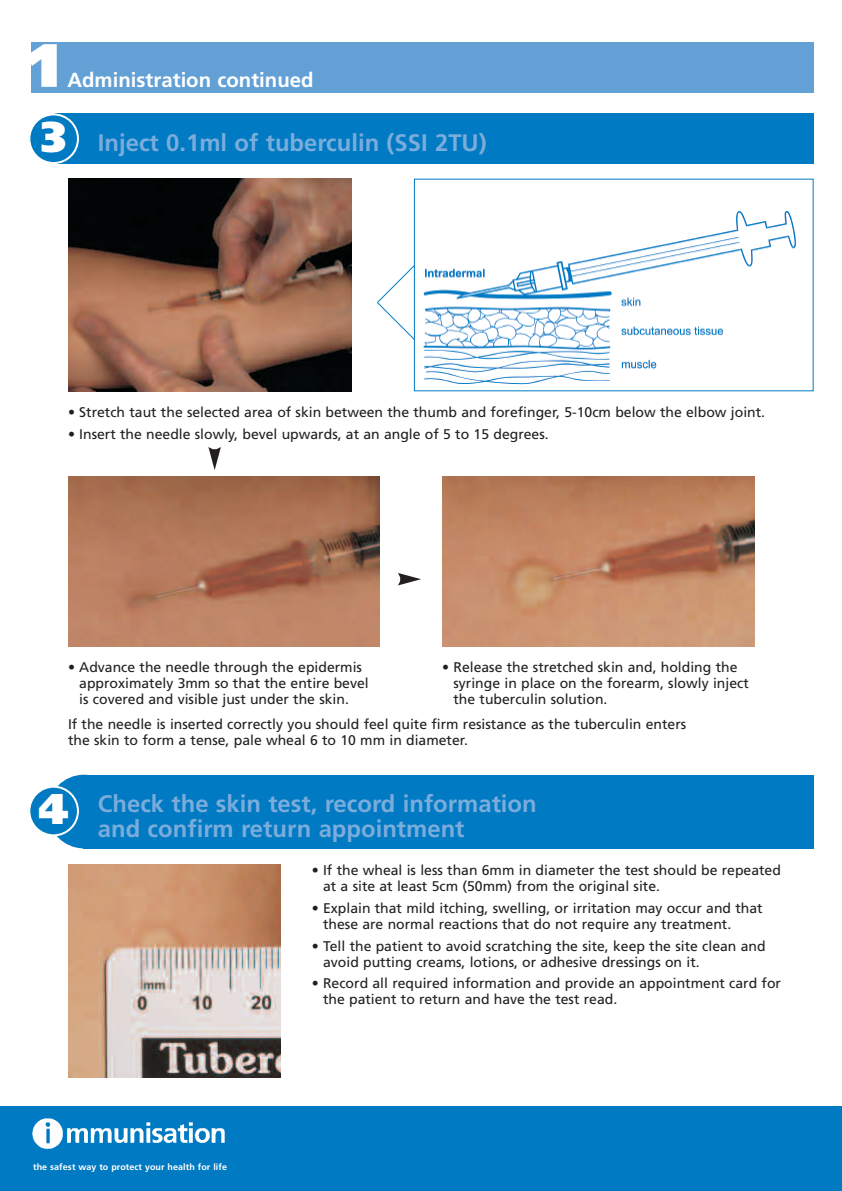
<style>
.page{position:relative;width:842px;height:1191px;background:#fff}
.page>*{position:absolute;margin:0;border:0;box-sizing:border-box;transform-origin:0 0}
.t1{font:900 61.1px "Frutiger";color:#fff}
.t2{font:700 23.9px/25px "Frutiger";color:#7aacdc;text-align:center}
.t3{font:700 20.4px "Frutiger";color:#fff}
.t4{font:14px/16px "Frutiger";color:#231f20}
.t5{font:700 8.9px "Frutiger";letter-spacing:.01em;color:#fff}
.s1{font-weight:900;font-size:43px;color:#fff}
</style>
<div class="page">
<div style="left:47px;top:774px;width:74px;height:74px;background:#007ac2;border-radius:50%"></div>
<div style="left:31px;top:43px;width:783px;height:50px;background:#62a0d6"></div>
<div style="left:83px;top:774px;width:731px;height:74px;background:#007ac2"></div>
<svg style="left:30px;top:785px;width:49px;height:51px"></svg>
<img style="left:68px;top:865px;width:213px;height:212px">
<div style="left:55px;top:113px;width:759px;height:51px;background:#007ac2"></div>
<svg style="left:30px;top:113px;width:49px;height:51px"></svg>
<img style="left:68px;top:179px;width:283px;height:212px">
<img style="left:68px;top:476px;width:311px;height:170px">
<img style="left:442px;top:476px;width:312px;height:170px">
<svg style="left:208px;top:447px;width:13px;height:23px"></svg>
<svg style="left:398px;top:573px;width:23px;height:12px"></svg>
<div style="left:0;top:1106px;width:842px;height:85px;background:#007ac2"></div>
<svg style="left:377px;top:259px;width:37px;height:86px"></svg>
<img style="left:423px;top:211px;width:373px;height:174px">
<img style="left:32px;top:1118px;width:193px;height:32px">
<h1 class="t1" style="left:28px;top:41px;width:33px">1</h1>
<h3 class="t3" style="left:67px;top:71px;width:248px">Administration continued</h3>
<h2 class="t2" style="left:41px;top:132px;width:447px"><span class="s1">3</span> Inject 0.1ml of tuberculin (SSI 2TU)</h2>
<p class="t4" style="left:68px;top:405px;width:698px">• Stretch taut the selected area of skin between the thumb and forefinger, 5-10cm below the elbow joint.</p>
<p class="t4" style="left:68px;top:427px;width:482px">• Insert the needle slowly, bevel upwards, at an angle of 5 to 15 degrees.</p>
<p class="t4" style="left:79px;top:660px;width:291px;text-indent:-11px">• Advance the needle through the epidermis approximately 3mm so that the entire bevel is covered and visible just under the skin.</p>
<p class="t4" style="left:453px;top:660px;width:297px;text-indent:-11px">• Release the stretched skin and, holding the syringe in place on the forearm, slowly inject the tuberculin solution.</p>
<p class="t4" style="left:68px;top:717px;width:620px">If the needle is inserted correctly you should feel quite firm resistance as the tuberculin enters the skin to form a tense, pale wheal 6 to 10 mm in diameter.</p>
<h2 class="t2" style="left:39px;top:793px;width:500px"><span class="s1">4</span> Check the skin test, record information and confirm return appointment</h2>
<p class="t4" style="left:323px;top:863px;width:459px;text-indent:-11px">• If the wheal is less than 6mm in diameter the test should be repeated at a site at least 5cm (50mm) from the original site.</p>
<p class="t4" style="left:323px;top:901px;width:441px;text-indent:-11px">• Explain that mild itching, swelling, or irritation may occur and that these are normal reactions that do not require any treatment.</p>
<p class="t4" style="left:323px;top:939px;width:444px;text-indent:-11px">• Tell the patient to avoid scratching the site, keep the site clean and avoid putting creams, lotions, or adhesive dressings on it.</p>
<p class="t4" style="left:323px;top:976px;width:459px;text-indent:-11px">• Record all required information and provide an appointment card for the patient to return and have the test read.</p>
<p class="t5" style="left:33px;top:1163px;width:195px">the safest way to protect your health for life</p>
</div>
